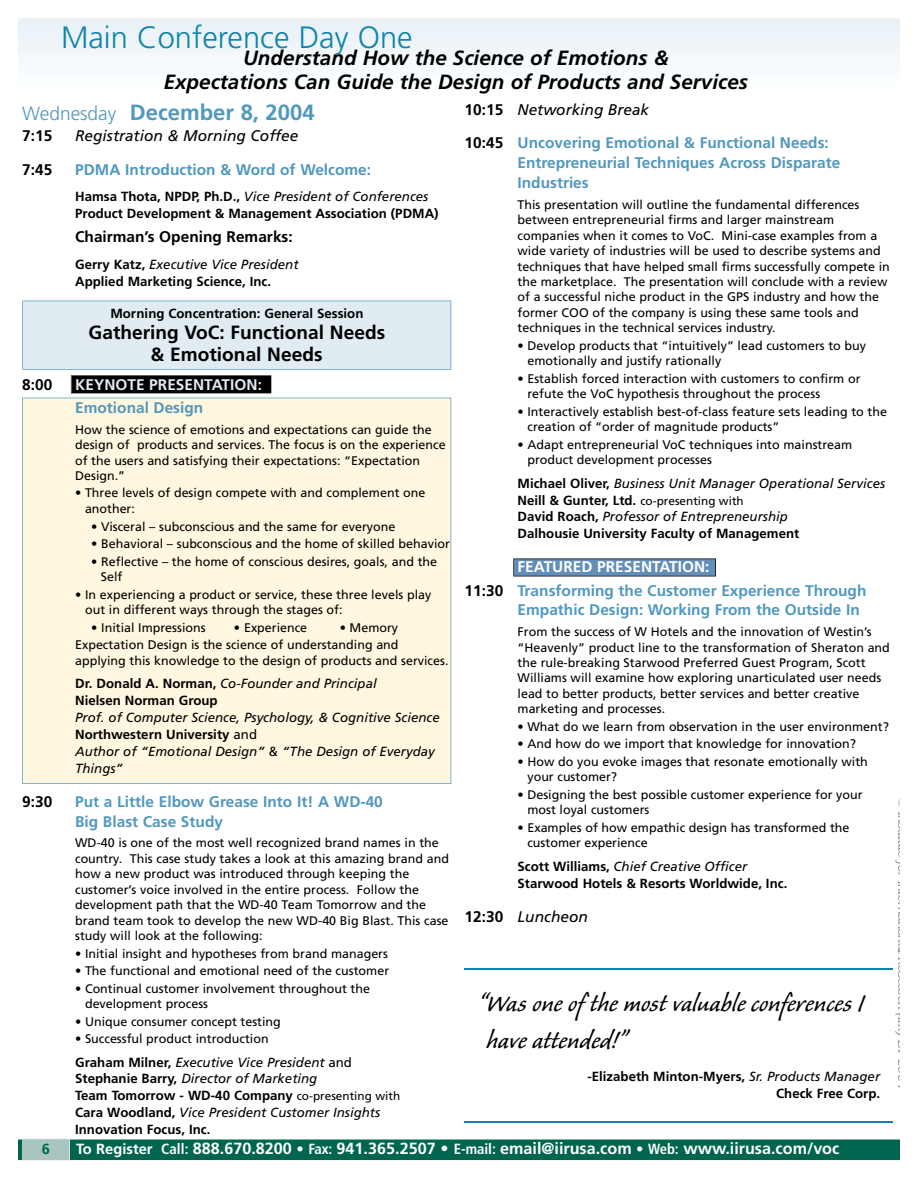
<style>
.page{position:relative;width:918px;height:1188px;background:#fff}
.page>*{position:absolute;margin:0;border:0;box-sizing:border-box;transform-origin:0 0}
.t1{font:30.9px/37px "Caliban";color:#000}
.t2{font:300 30.9px "Frutiger";color:#0f83ae}
.t3{font:700 22.05px "Frutiger";color:#5198bf}
.t4{font:italic 700 20.55px/23.7px "Frutiger";color:#000;text-align:center}
.t5{font:700 19.05px/21.9px "Frutiger";color:#000;text-align:center}
.t6{font:700 16.2px "Frutiger";color:#fff}
.t7{font:700 15.45px/19.8px "Frutiger";color:#5198bf}
.t8{font:700 15.45px "Frutiger";color:#000}
.t9{font:italic 15.45px "Frutiger";color:#000}
.t10{font:700 15.45px "Frutiger";color:#e0ebf2}
.t11{font:700 14.7px "Frutiger";color:#00654e}
.t12{font:700 13.2px/17px "Frutiger";color:#000}
.t13{font:italic 13.2px/17px "Frutiger";color:#000}
.t14{font:12.45px/15.5px "Frutiger";color:#000}
.s1{font-weight:300;font-size:19.05px}
.s2{font-weight:400;font-style:italic}
.s3{font-weight:700;font-style:normal}
.s4{font-style:normal}
.s5{font-weight:400}
.s6{font-weight:400;font-size:11.7px}
.s7{color:#000}
.s8{font-weight:400;font-style:italic;color:#000}
.s9{color:#fff}
.s10{font-size:14.7px}
.s11{font-stretch:condensed;font-size:14.7px}
</style>
<div class="page">
<svg style="left:513px;top:558px;width:203px;height:18px;background:#6088ae"></svg>
<svg style="left:22px;top:301px;width:429px;height:92px"></svg>
<div style="left:22px;top:398px;width:429px;height:386px;background:#fff7df"></div>
<svg style="left:18px;top:1138px;width:882px;height:23px;background:#237966"></svg>
<svg style="left:895px;top:799px;width:5px;height:289px"></svg>
<hr style="left:465px;top:968px;width:428px;height:2px;background:#0f83ae">
<hr style="left:465px;top:1121px;width:428px;height:2px;background:#0f83ae">
<h1 class="t2" style="left:61px;top:25px;width:353px">Main Conference Day One</h1>
<h3 class="t4" style="left:164px;top:48px;width:586px">Understand How the Science of Emotions &amp;<br>Expectations Can Guide the Design of Products and Services</h3>
<h2 class="t3" style="left:22px;top:103px;width:294px"><span class="s1">Wednesday</span> December 8, 2004</h2>
<p class="t8" style="left:22px;top:130px;width:32px">7:15</p>
<p class="t9" style="left:75px;top:130px;width:225px">Registration &amp; Morning Coffee</p>
<p class="t8" style="left:22px;top:163px;width:32px">7:45</p>
<p class="t7" style="left:75px;top:161px;width:298px">PDMA Introduction &amp; Word of Welcome:</p>
<p class="t12" style="left:75px;top:189px;width:365px">Hamsa Thota, NPDP, Ph.D., <span class="s2">Vice President of Conferences<br></span>Product Development &amp; Management Association (PDMA)</p>
<p class="t8" style="left:75px;top:230px;width:219px">Chairman’s Opening Remarks:</p>
<p class="t12" style="left:75px;top:257px;width:225px">Gerry Katz, <span class="s2">Executive Vice President<br></span>Applied Marketing Science, Inc.</p>
<p class="t12" style="left:110px;top:306px;width:255px">Morning Concentration: General Session</p>
<h3 class="t5" style="left:89px;top:323px;width:298px">Gathering VoC: Functional Needs &amp; Emotional Needs</h3>
<p class="t8" style="left:22px;top:378px;width:32px">8:00</p>
<p class="t10" style="left:75px;top:378px;width:188px">KEYNOTE PRESENTATION:</p>
<p class="t7" style="left:75px;top:399px;width:130px">Emotional Design</p>
<p class="t14" style="left:75px;top:423px;width:372px">How the science of emotions and expectations can guide the design of products and services. The focus is on the experience of the users and satisfying their expectations: “Expectation Design.”</p>
<p class="t14" style="left:85px;top:486px;width:342px;text-indent:-10px">• Three levels of design compete with and complement one another:</p>
<p class="t14" style="left:91px;top:520px;width:306px">• Visceral – subconscious and the same for everyone</p>
<p class="t14" style="left:91px;top:537px;width:361px">• Behavioral – subconscious and the home of skilled behavior</p>
<p class="t14" style="left:101px;top:554px;width:338px;text-indent:-10px">• Reflective – the home of conscious desires, goals, and the<br>Self</p>
<p class="t14" style="left:85px;top:588px;width:348px;text-indent:-10px">• In experiencing a product or service, these three levels play out in different ways through the stages of:</p>
<p class="t14" style="left:91px;top:620px;width:116px">• Initial Impressions</p>
<p class="t14" style="left:234px;top:620px;width:75px">• Experience</p>
<p class="t14" style="left:75px;top:619px;width:325px;line-height:17.7px;text-align:right">• Memory<br>Expectation Design is the science of understanding and</p>
<p class="t14" style="left:75px;top:654px;width:375px">applying this knowledge to the design of products and services.</p>
<p class="t12" style="left:75px;top:676px;width:303px">Dr. Donald A. Norman, <span class="s2">Co-Founder and Principal<br></span>Nielsen Norman Group</p>
<p class="t13" style="left:75px;top:710px;width:366px">Prof. of Computer Science, Psychology, &amp; Cognitive Science <span class="s3">Northwestern University</span> <span class="s4">and<br></span>Author of “Emotional Design” <span class="s4">&amp;</span> “The Design of Everyday Things”</p>
<p class="t8" style="left:22px;top:795px;width:32px">9:30</p>
<p class="t7" style="left:75px;top:793px;width:309px">Put a Little Elbow Grease Into It! A WD-40<br>Big Blast Case Study</p>
<p class="t14" style="left:75px;top:836px;width:375px">WD-40 is one of the most well recognized brand names in the country. This case study takes a look at this amazing brand and how a new product was introduced through keeping the customer’s voice involved in the entire process. Follow the development path that the WD-40 Team Tomorrow and the brand team took to develop the new WD-40 Big Blast. This case study will look at the following:</p>
<p class="t14" style="left:75px;top:946px;width:314px">• Initial insight and hypotheses from brand managers</p>
<p class="t14" style="left:75px;top:964px;width:316px">• The functional and emotional need of the customer</p>
<p class="t14" style="left:85px;top:982px;width:286px;text-indent:-10px">• Continual customer involvement throughout the development process</p>
<p class="t14" style="left:75px;top:1015px;width:207px">• Unique consumer concept testing</p>
<p class="t14" style="left:75px;top:1032px;width:195px">• Successful product introduction</p>
<p class="t12" style="left:75px;top:1054px;width:327px">Graham Milner, <span class="s2">Executive Vice President</span> <span class="s5">and </span>Stephanie Barry, <span class="s2">Director of Marketing<br></span>Team Tomorrow - WD-40 Company <span class="s6">co-presenting with </span>Cara Woodland, <span class="s2">Vice President Customer Insights </span>Innovation Focus, Inc.</p>
<p class="t7" style="left:465px;top:94px;width:366px;line-height:33.2px"><span class="s7">10:15</span> <span class="s8">Networking Break<br></span><span class="s7">10:45</span> Uncovering Emotional &amp; Functional Needs:</p>
<p class="t7" style="left:518px;top:154px;width:324px">Entrepreneurial Techniques Across Disparate<br>Industries</p>
<p class="t14" style="left:518px;top:198px;width:374px">This presentation will outline the fundamental differences between entrepreneurial firms and larger mainstream companies when it comes to VoC. Mini-case examples from a wide variety of industries will be used to describe systems and techniques that have helped small firms successfully compete in the marketplace. The presentation will conclude with a review of a successful niche product in the GPS industry and how the former COO of the company is using these same tools and techniques in the technical services industry.</p>
<p class="t14" style="left:527px;top:339px;width:340px;text-indent:-10px">• Develop products that “intuitively” lead customers to buy emotionally and justify rationally</p>
<p class="t14" style="left:527px;top:372px;width:335px;text-indent:-10px">• Establish forced interaction with customers to confirm or refute the VoC hypothesis throughout the process</p>
<p class="t14" style="left:527px;top:405px;width:361px;text-indent:-10px">• Interactively establish best-of-class feature sets leading to the creation of “order of magnitude products”</p>
<p class="t14" style="left:527px;top:438px;width:326px;text-indent:-10px">• Adapt entrepreneurial VoC techniques into mainstream product development processes</p>
<p class="t12" style="left:518px;top:476px;width:369px">Michael Oliver, <span class="s2">Business Unit Manager Operational Services </span>Neill &amp; Gunter, Ltd. <span class="s6">co-presenting with<br></span>David Roach, <span class="s2">Professor of Entrepreneurship<br></span>Dalhousie University Faculty of Management</p>
<p class="t7" style="left:465px;top:556px;width:403px;line-height:23.2px;text-indent:53px"><span class="s9">FEATURED PRESENTATION:<br></span><span class="s7">11:30</span> Transforming the Customer Experience Through</p>
<p class="t7" style="left:518px;top:601px;width:344px">Empathic Design: Working From the Outside In</p>
<p class="t14" style="left:518px;top:625px;width:374px">From the success of W Hotels and the innovation of Westin’s “Heavenly” product line to the transformation of Sheraton and the rule-breaking Starwood Preferred Guest Program, Scott Williams will examine how exploring unarticulated user needs lead to better products, better services and better creative marketing and processes.</p>
<p class="t14" style="left:518px;top:720px;width:373px">• What do we learn from observation in the user environment?</p>
<p class="t14" style="left:518px;top:737px;width:340px">• And how do we import that knowledge for innovation?</p>
<p class="t14" style="left:527px;top:755px;width:342px;text-indent:-10px">• How do you evoke images that resonate emotionally with your customer?</p>
<p class="t14" style="left:527px;top:788px;width:337px;text-indent:-10px">• Designing the best possible customer experience for your most loyal customers</p>
<p class="t14" style="left:527px;top:821px;width:324px;text-indent:-10px">• Examples of how empathic design has transformed the customer experience</p>
<p class="t12" style="left:518px;top:859px;width:271px">Scott Williams, <span class="s2">Chief Creative Officer<br></span>Starwood Hotels &amp; Resorts Worldwide, Inc.</p>
<p class="t9" style="left:465px;top:910px;width:125px"><span class="s3">12:30</span> Luncheon</p>
<h1 class="t1" style="left:478px;top:987px;width:387px">“Was one of the most valuable conferences I have attended!”</h1>
<p class="t12" style="left:587px;top:1069px;width:294px;text-align:right">-Elizabeth Minton-Myers, <span class="s2">Sr. Products Manager<br></span>Check Free Corp.</p>
<p class="t11" style="left:42px;top:1143px;width:10px">6</p>
<h3 class="t6" style="left:76px;top:1142px;width:765px"><span class="s10">To Register</span> <span class="s11">Call:</span> 888.670.8200 <span class="s10">•</span> <span class="s11">Fax:</span> 941.365.2507 • <span class="s11">E-mail:</span> email@iirusa.com <span class="s10">•</span> <span class="s11">Web:</span> www.iirusa.com/voc</h3>
</div>
